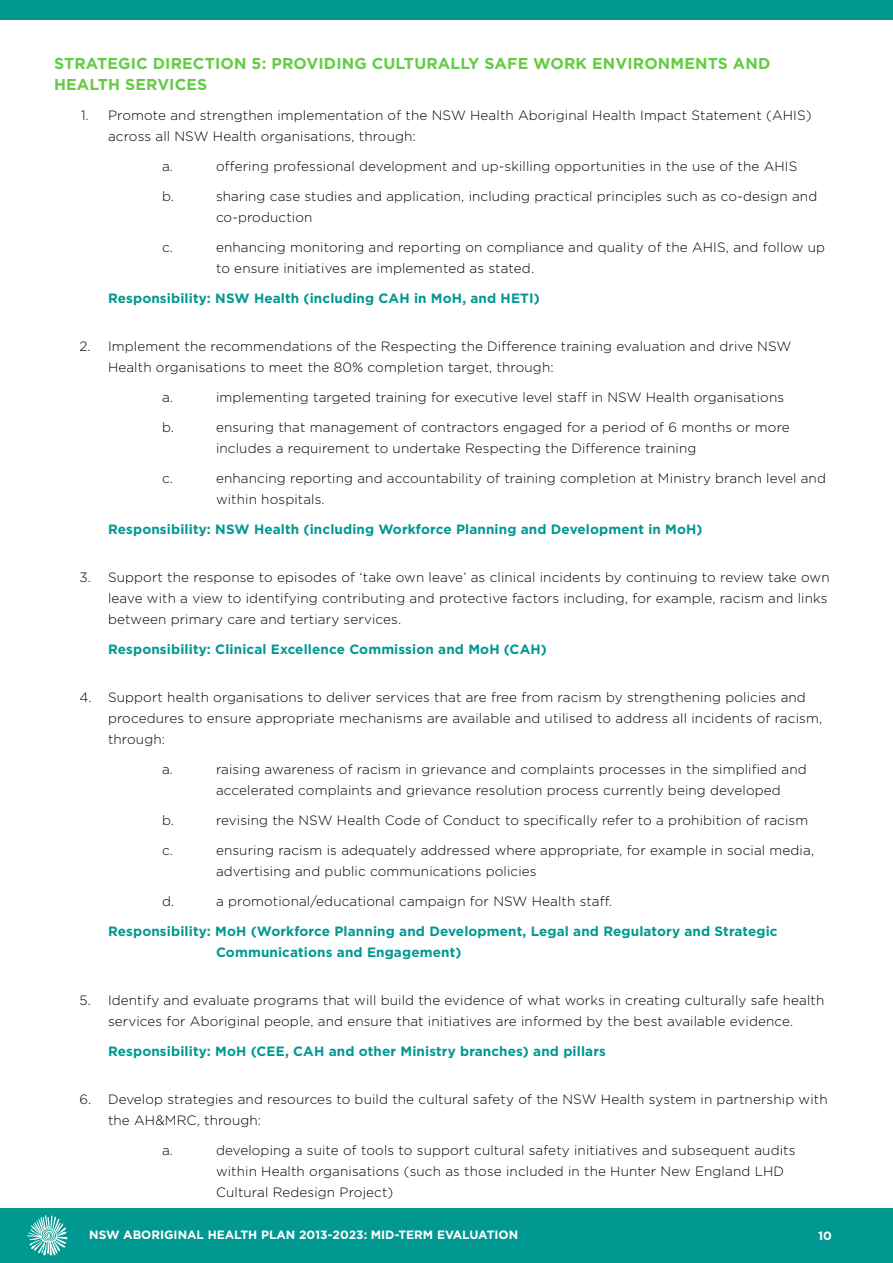
<style>
.page{position:relative;width:893px;height:1263px;background:#fff}
.page>*{position:absolute;margin:0;border:0;box-sizing:border-box;transform-origin:0 0}
.t1{font:700 15.75px/21px "Gotham";letter-spacing:.01em;color:#67ca45}
.t2{font:300 13.5px/21px "Gotham";letter-spacing:.01em;color:#000}
.t3{font:700 13.5px/21px "Gotham";letter-spacing:.01em;color:#009891}
.t4{font:700 12px "Gotham";color:#fff}
</style>
<div class="page">
<div style="left:0;top:1209px;width:893px;height:54px;background:#009891"></div>
<svg style="left:27px;top:1215px;width:41px;height:40px"></svg>
<div style="left:0;top:0;width:893px;height:19px;background:#009891"></div>
<p class="t1" style="left:54px;top:52px;width:718px">STRATEGIC DIRECTION 5: PROVIDING CULTURALLY SAFE WORK ENVIRONMENTS AND<br>HEALTH SERVICES</p>
<p class="t2" style="left:108px;top:104px;width:705px;text-indent:-27px">1. Promote and strengthen implementation of the NSW Health Aboriginal Health Impact Statement (AHIS) across all NSW Health organisations, through:</p>
<p class="t2" style="left:162px;top:155px;width:12px">a.</p>
<p class="t2" style="left:216px;top:155px;width:583px">offering professional development and up-skilling opportunities in the use of the AHIS</p>
<p class="t2" style="left:162px;top:185px;width:14px">b.</p>
<p class="t2" style="left:216px;top:185px;width:603px">sharing case studies and application, including practical principles such as co-design and co-production</p>
<p class="t2" style="left:162px;top:236px;width:12px">c.</p>
<p class="t2" style="left:216px;top:236px;width:611px">enhancing monitoring and reporting on compliance and quality of the AHIS, and follow up to ensure initiatives are implemented as stated.</p>
<p class="t3" style="left:108px;top:287px;width:433px">Responsibility: NSW Health (including CAH in MoH, and HETI)</p>
<p class="t2" style="left:108px;top:335px;width:685px;text-indent:-28px">2. Implement the recommendations of the Respecting the Difference training evaluation and drive NSW<br>Health organisations to meet the 80% completion target, through:</p>
<p class="t2" style="left:162px;top:386px;width:12px">a.</p>
<p class="t2" style="left:216px;top:386px;width:570px">implementing targeted training for executive level staff in NSW Health organisations</p>
<p class="t2" style="left:162px;top:416px;width:14px">b.</p>
<p class="t2" style="left:216px;top:416px;width:575px">ensuring that management of contractors engaged for a period of 6 months or more includes a requirement to undertake Respecting the Difference training</p>
<p class="t2" style="left:162px;top:467px;width:12px">c.</p>
<p class="t2" style="left:216px;top:467px;width:611px">enhancing reporting and accountability of training completion at Ministry branch level and within hospitals.</p>
<p class="t3" style="left:108px;top:518px;width:596px">Responsibility: NSW Health (including Workforce Planning and Development in MoH)</p>
<p class="t2" style="left:108px;top:566px;width:723px;text-indent:-28px">3. Support the response to episodes of ‘take own leave’ as clinical incidents by continuing to review take own leave with a view to identifying contributing and protective factors including, for example, racism and links between primary care and tertiary services.</p>
<p class="t3" style="left:108px;top:638px;width:440px">Responsibility: Clinical Excellence Commission and MoH (CAH)</p>
<p class="t2" style="left:108px;top:686px;width:716px;text-indent:-28px">4. Support health organisations to deliver services that are free from racism by strengthening policies and procedures to ensure appropriate mechanisms are available and utilised to address all incidents of racism, through:</p>
<p class="t2" style="left:162px;top:758px;width:12px">a.</p>
<p class="t2" style="left:216px;top:758px;width:592px">raising awareness of racism in grievance and complaints processes in the simplified and accelerated complaints and grievance resolution process currently being developed</p>
<p class="t2" style="left:162px;top:809px;width:14px">b.</p>
<p class="t2" style="left:216px;top:809px;width:594px">revising the NSW Health Code of Conduct to specifically refer to a prohibition of racism</p>
<p class="t2" style="left:162px;top:839px;width:12px">c.</p>
<p class="t2" style="left:216px;top:839px;width:600px">ensuring racism is adequately addressed where appropriate, for example in social media, advertising and public communications policies</p>
<p class="t2" style="left:162px;top:890px;width:14px">d.</p>
<p class="t2" style="left:216px;top:890px;width:398px">a promotional/educational campaign for NSW Health staff.</p>
<p class="t3" style="left:216px;top:920px;width:563px;text-indent:-108px">Responsibility: MoH (Workforce Planning and Development, Legal and Regulatory and Strategic<br>Communications and Engagement)</p>
<p class="t2" style="left:80px;top:989px;width:746px;text-align:center">5. Identify and evaluate programs that will build the evidence of what works in creating culturally safe health services for Aboriginal people, and ensure that initiatives are informed by the best available evidence.</p>
<p class="t3" style="left:108px;top:1040px;width:499px">Responsibility: MoH (CEE, CAH and other Ministry branches) and pillars</p>
<p class="t2" style="left:108px;top:1088px;width:721px;text-indent:-28px">6. Develop strategies and resources to build the cultural safety of the NSW Health system in partnership with the AH&amp;MRC, through:</p>
<p class="t2" style="left:162px;top:1139px;width:12px">a.</p>
<p class="t2" style="left:216px;top:1139px;width:581px">developing a suite of tools to support cultural safety initiatives and subsequent audits within Health organisations (such as those included in the Hunter New England LHD<br>Cultural Redesign Project)</p>
<p class="t4" style="left:818px;top:1229px;width:15px">10</p>
<p class="t4" style="left:89px;top:1228px;width:430px">NSW ABORIGINAL HEALTH PLAN 2013-2023: MID-TERM EVALUATION</p>
</div>
